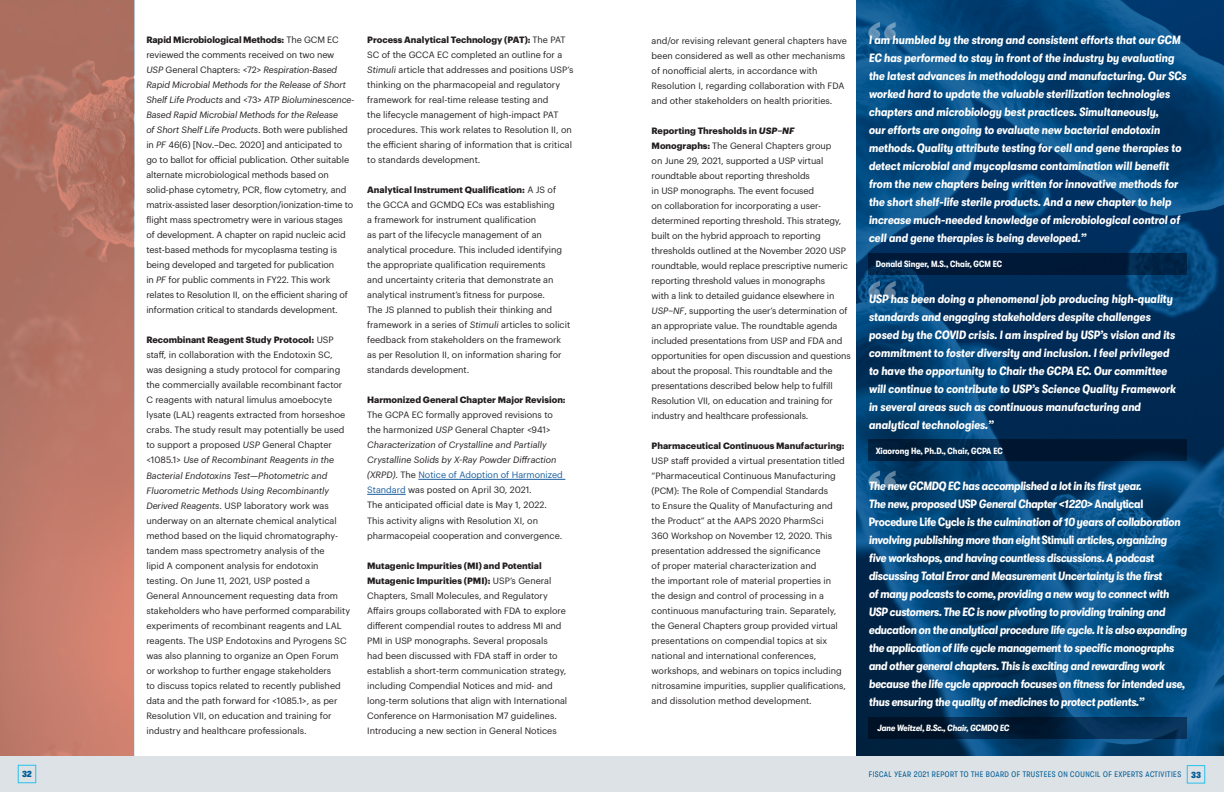
<style>
.page{position:relative;width:1224px;height:792px;background:#fff}
.page>*{position:absolute;margin:0;border:0;box-sizing:border-box;transform-origin:0 0}
.t1{font:700 72px "Letter Gothic Std";color:#fff}
.t2{font:italic 700 condensed 12px/18px "GT Walsheim";color:#fff}
.t3{font:italic 700 condensed 12px/18px "GT Walsheim";letter-spacing:-.02em;color:#fff}
.t4{font:9px/15px "Graphik";color:#231f20}
.t5{font:700 9px "Graphik";color:#231f20}
.t6{font:700 condensed 9px "GT Walsheim";color:#fff}
.t7{font:italic 700 condensed 9px "GT Walsheim";letter-spacing:-.01em;color:#fff}
.t8{font:900 condensed 9px "GT Walsheim";color:#005c98}
.t9{font:condensed 8px "GT Walsheim";letter-spacing:.06em;color:#005c98}
.s1{font-weight:700}
.s2{font-style:italic}
.s3{color:#175d9e}
.s4{font-weight:700;font-style:italic}
.s5{font-style:normal}
.s6{font-weight:900;font-size:9px}
</style>
<div class="page">
<hr style="left:418px;top:479px;width:147px;height:1px;background:#175d9e">
<hr style="left:367px;top:494px;width:39px;height:1px;background:#175d9e">
<div style="left:0;top:756px;width:1224px;height:36px;background:#dce2e5"></div>
<div style="left:1187px;top:765px;width:18px;height:18px;border:1px solid #29c1ed"></div>
<div style="left:18px;top:765px;width:18px;height:18px;border:1px solid #29c1ed"></div>
<svg style="left:857px;top:0;width:367px;height:756px;background:#033f70"></svg>
<svg style="left:869px;top:253px;width:318px;height:22px;background:#001c3c"></svg>
<svg style="left:869px;top:439px;width:318px;height:22px;background:#001c39"></svg>
<svg style="left:869px;top:717px;width:318px;height:21px;background:#022240"></svg>
<svg style="left:0;top:0;width:134px;height:756px;background:#ba7667"></svg>
<p class="t4" style="left:146px;top:32px;width:210px"><span class="s1">Rapid Microbiological Methods:</span> The GCM EC reviewed the comments received on two new<br><span class="s2">USP</span> General Chapters: &lt;72&gt; <span class="s2">Respiration-Based Rapid Microbial Methods for the Release of Short Shelf Life Products</span> and &lt;73&gt; <span class="s2">ATP Bioluminescence-Based Rapid Microbial Methods for the Release<br>of Short Shelf Life Products</span>. Both were published in <span class="s2">PF</span> 46(6) [Nov.–Dec. 2020] and anticipated to go to ballot for official publication. Other suitable alternate microbiological methods based on solid-phase cytometry, PCR, flow cytometry, and matrix-assisted laser desorption/ionization-time to flight mass spectrometry were in various stages<br>of development. A chapter on rapid nucleic acid test-based methods for mycoplasma testing is being developed and targeted for publication<br>in <span class="s2">PF</span> for public comments in FY22. This work relates to Resolution II, on the efficient sharing of information critical to standards development.</p>
<p class="t4" style="left:146px;top:332px;width:205px"><span class="s1">Recombinant Reagent Study Protocol:</span> USP staff, in collaboration with the Endotoxin SC, was designing a study protocol for comparing the commercially available recombinant factor C reagents with natural limulus amoebocyte lysate (LAL) reagents extracted from horseshoe crabs. The study result may potentially be used to support a proposed <span class="s2">USP</span> General Chapter &lt;1085.1&gt; <span class="s2">Use of Recombinant Reagents in the Bacterial Endotoxins Test—Photometric and Fluorometric Methods Using Recombinantly Derived Reagents</span>. USP laboratory work was underway on an alternate chemical analytical method based on the liquid chromatography&shy;tandem mass spectrometry analysis of the<br>lipid A component analysis for endotoxin testing. On June 11, 2021, USP posted a<br>General Announcement requesting data from stakeholders who have performed comparability experiments of recombinant reagents and LAL reagents. The USP Endotoxins and Pyrogens SC was also planning to organize an Open Forum<br>or workshop to further engage stakeholders<br>to discuss topics related to recently published data and the path forward for &lt;1085.1&gt;, as per Resolution VII, on education and training for industry and healthcare professionals.</p>
<p class="t4" style="left:367px;top:32px;width:208px"><span class="s1">Process Analytical Technology (PAT):</span> The PAT SC of the GCCA EC completed an outline for a <span class="s2">Stimuli</span> article that addresses and positions USP’s thinking on the pharmacopeial and regulatory framework for real-time release testing and<br>the lifecycle management of high-impact PAT procedures. This work relates to Resolution II, on the efficient sharing of information that is critical to standards development.</p>
<p class="t4" style="left:367px;top:182px;width:205px"><span class="s1">Analytical Instrument Qualification:</span> A JS of the GCCA and GCMDQ ECs was establishing<br>a framework for instrument qualification<br>as part of the lifecycle management of an analytical procedure. This included identifying the appropriate qualification requirements<br>and uncertainty criteria that demonstrate an analytical instrument’s fitness for purpose.<br>The JS planned to publish their thinking and framework in a series of <span class="s2">Stimuli</span> articles to solicit feedback from stakeholders on the framework as per Resolution II, on information sharing for standards development.</p>
<p class="t5" style="left:367px;top:393px;width:200px">Harmonized General Chapter Major Revision:</p>
<p class="t4" style="left:367px;top:407px;width:197px">The GCPA EC formally approved revisions to the harmonized <span class="s2">USP</span> General Chapter &lt;941&gt; <span class="s2">Characterization of Crystalline and Partially Crystalline Solids by X-Ray Powder Diffraction (XRPD)</span>. The <span class="s3">Notice of Adoption of Harmonized Standard</span> was posted on April 30, 2021.<br>The anticipated official date is May 1, 2022.<br>This activity aligns with Resolution XI, on pharmacopeial cooperation and convergence.</p>
<p class="t4" style="left:367px;top:557px;width:202px"><span class="s1">Mutagenic Impurities (MI) and Potential Mutagenic Impurities (PMI):</span> USP’s General Chapters, Small Molecules, and Regulatory Affairs groups collaborated with FDA to explore different compendial routes to address MI and PMI in USP monographs. Several proposals<br>had been discussed with FDA staff in order to establish a short-term communication strategy, including Compendial Notices and mid- and long-term solutions that align with International Conference on Harmonisation M7 guidelines.<br>Introducing a new section in General Notices</p>
<p class="t4" style="left:652px;top:33px;width:197px">and/or revising relevant general chapters have been considered as well as other mechanisms of nonofficial alerts, in accordance with Resolution I, regarding collaboration with FDA and other stakeholders on health priorities.</p>
<p class="t4" style="left:652px;top:123px;width:201px"><span class="s1">Reporting Thresholds in</span> <span class="s4">USP–NF </span><span class="s1">Monographs:</span> The General Chapters group<br>on June 29, 2021, supported a USP virtual roundtable about reporting thresholds<br>in USP monographs. The event focused<br>on collaboration for incorporating a user&shy;determined reporting threshold. This strategy, built on the hybrid approach to reporting thresholds outlined at the November 2020 USP roundtable, would replace prescriptive numeric reporting threshold values in monographs<br>with a link to detailed guidance elsewhere in <span class="s2">USP–NF</span>, supporting the user’s determination of an appropriate value. The roundtable agenda included presentations from USP and FDA and opportunities for open discussion and questions about the proposal. This roundtable and the presentations described below help to fulfill Resolution VII, on education and training for industry and healthcare professionals.</p>
<p class="t5" style="left:652px;top:439px;width:194px">Pharmaceutical Continuous Manufacturing:</p>
<p class="t4" style="left:652px;top:453px;width:196px">USP staff provided a virtual presentation titled “Pharmaceutical Continuous Manufacturing (PCM): The Role of Compendial Standards<br>to Ensure the Quality of Manufacturing and the Product” at the AAPS 2020 PharmSci<br>360 Workshop on November 12, 2020. This presentation addressed the significance<br>of proper material characterization and<br>the important role of material properties in the design and control of processing in a continuous manufacturing train. Separately, the General Chapters group provided virtual presentations on compendial topics at six national and international conferences, workshops, and webinars on topics including nitrosamine impurities, supplier qualifications, and dissolution method development.</p>
<h1 class="t1" style="left:860px;top:5px;width:45px">“</h1>
<p class="t2" style="left:869px;top:31px;width:319px">I am humbled by the strong and consistent efforts that our GCM EC has performed to stay in front of the industry by evaluating the latest advances in methodology and manufacturing. Our SCs worked hard to update the valuable sterilization technologies chapters and microbiology best practices. Simultaneously,<br>our efforts are ongoing to evaluate new bacterial endotoxin methods. Quality attribute testing for cell and gene therapies to detect microbial and mycoplasma contamination will benefit from the new chapters being written for innovative methods for the short shelf-life sterile products. And a new chapter to help increase much-needed knowledge of microbiological control of cell and gene therapies is being developed.”</p>
<p class="t6" style="left:876px;top:259px;width:128px">Donald Singer, M.S., Chair, GCM EC</p>
<p class="t2" style="left:869px;top:290px;width:309px">USP has been doing a phenomenal job producing high-quality standards and engaging stakeholders despite challenges posed by the COVID crisis. I am inspired by USP’s vision and its commitment to foster diversity and inclusion. I feel privileged to have the opportunity to Chair the GCPA EC. Our committee will continue to contribute to USP’s Science Quality Framework in several areas such as continuous manufacturing and analytical technologies.”</p>
<p class="t6" style="left:876px;top:446px;width:129px">Xiaorong He, Ph.D., Chair, GCPA EC</p>
<p class="t3" style="left:869px;top:477px;width:320px">The new GCMDQ EC has accomplished a lot in its first year.<br>The new, proposed <span class="s5">USP</span> General Chapter &lt;1220&gt; <span class="s5">Analytical Procedure Life Cycle</span> is the culmination of 10 years of collaboration involving publishing more than eight <span class="s5">Stimuli</span> articles, organizing five workshops, and having countless discussions. A podcast discussing Total Error and Measurement Uncertainty is the first<br>of many podcasts to come, providing a new way to connect with USP customers. The EC is now pivoting to providing training and education on the analytical procedure life cycle. It is also expanding the application of life cycle management to specific monographs and other general chapters. This is exciting and rewarding work because the life cycle approach focuses on fitness for intended use, thus ensuring the quality of medicines to protect patients.”</p>
<p class="t7" style="left:877px;top:723px;width:134px">Jane Weitzel, B.Sc., Chair, GCMDQ EC</p>
<h1 class="t1" style="left:860px;top:264px;width:45px">“</h1>
<h1 class="t1" style="left:860px;top:453px;width:45px">“</h1>
<p class="t8" style="left:22px;top:769px;width:11px">32</p>
<p class="t9" style="left:869px;top:770px;width:334px">FISCAL YEAR 2021 REPORT TO THE BOARD OF TRUSTEES ON COUNCIL OF EXPERTS ACTIVITIES <span class="s6">33</span></p>
</div>
